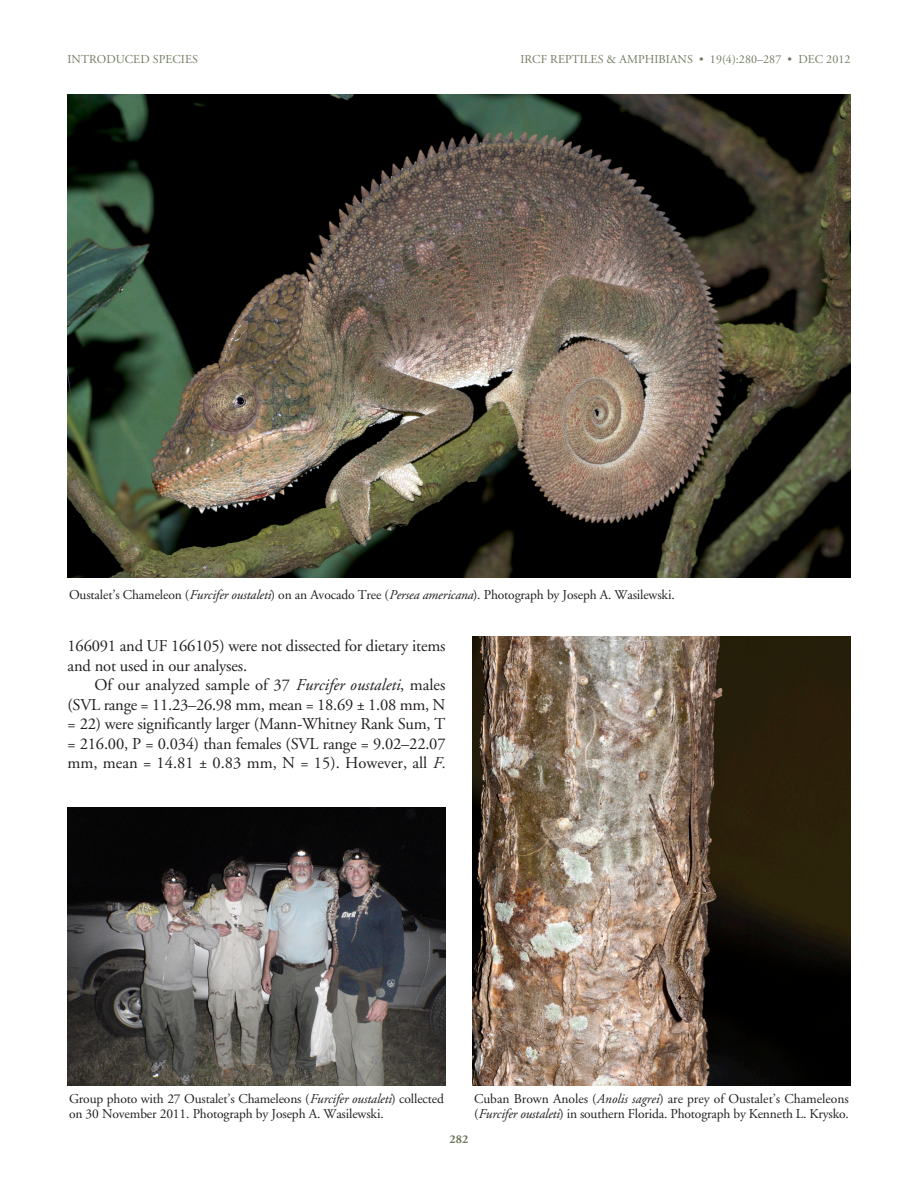
<style>
.page{position:relative;width:918px;height:1188px;background:#fff}
.page>*{position:absolute;margin:0;border:0;box-sizing:border-box;transform-origin:0 0}
.TEXT{font:16.5px/19.5px "Adobe Garamond";letter-spacing:-.01em;color:#231f20}
.Figure_Caption{font:13.5px/15px "Adobe Garamond";letter-spacing:-.01em;color:#231f20}
.Running_Head_RIGHT{font:12px "Adobe Garamond";letter-spacing:.005em;color:#717a60}
.t1{font:700 12px "Adobe Garamond";color:#717a60}
.s1{font-style:italic}
</style>
<div class="page">
<img style="left:68px;top:807px;width:378px;height:278px">
<img style="left:68px;top:94px;width:782px;height:484px">
<img style="left:472px;top:636px;width:378px;height:449px">
<p class="Running_Head_RIGHT" style="left:68px;top:53px;width:132px">INTRODUCED SPECIES</p>
<p class="Running_Head_RIGHT" style="left:520px;top:53px;width:332px">IRCF REPTILES &amp; AMPHIBIANS • 19(4):280–287 • DEC 2012</p>
<p class="Figure_Caption" style="left:69px;top:588px;width:607px">Oustalet’s Chameleon (<span class="s1">Furcifer oustaleti</span>) on an Avocado Tree (<span class="s1">Persea americana</span>). Photograph by Joseph A. Wasilewski.</p>
<p class="TEXT" style="left:68px;top:637px;width:380px">166091 and UF 166105) were not dissected for dietary items and not used in our analyses.</p>
<p class="TEXT" style="left:68px;top:676px;width:380px;text-align:justify;text-indent:27px">Of our analyzed sample of 37 <span class="s1">Furcifer oustaleti</span>, males (SVL range = 11.23–26.98 mm, mean = 18.69 ± 1.08 mm, N = 22) were significantly larger (Mann-Whitney Rank Sum, T = 216.00, P = 0.034) than females (SVL range = 9.02–22.07 mm, mean = 14.81 ± 0.83 mm, N = 15). However, all <span class="s1">F.</span></p>
<p class="Figure_Caption" style="left:69px;top:1092px;width:376px">Group photo with 27 Oustalet’s Chameleons (<span class="s1">Furcifer oustaleti</span>) collected on 30 November 2011. Photograph by Joseph A. Wasilewski.</p>
<p class="Figure_Caption" style="left:474px;top:1092px;width:376px">Cuban Brown Anoles (<span class="s1">Anolis sagrei</span>) are prey of Oustalet’s Chameleons (<span class="s1">Furcifer oustaleti</span>) in southern Florida. Photograph by Kenneth L. Krysko.</p>
<p class="t1" style="left:450px;top:1132px;width:20px">282</p>
</div>
